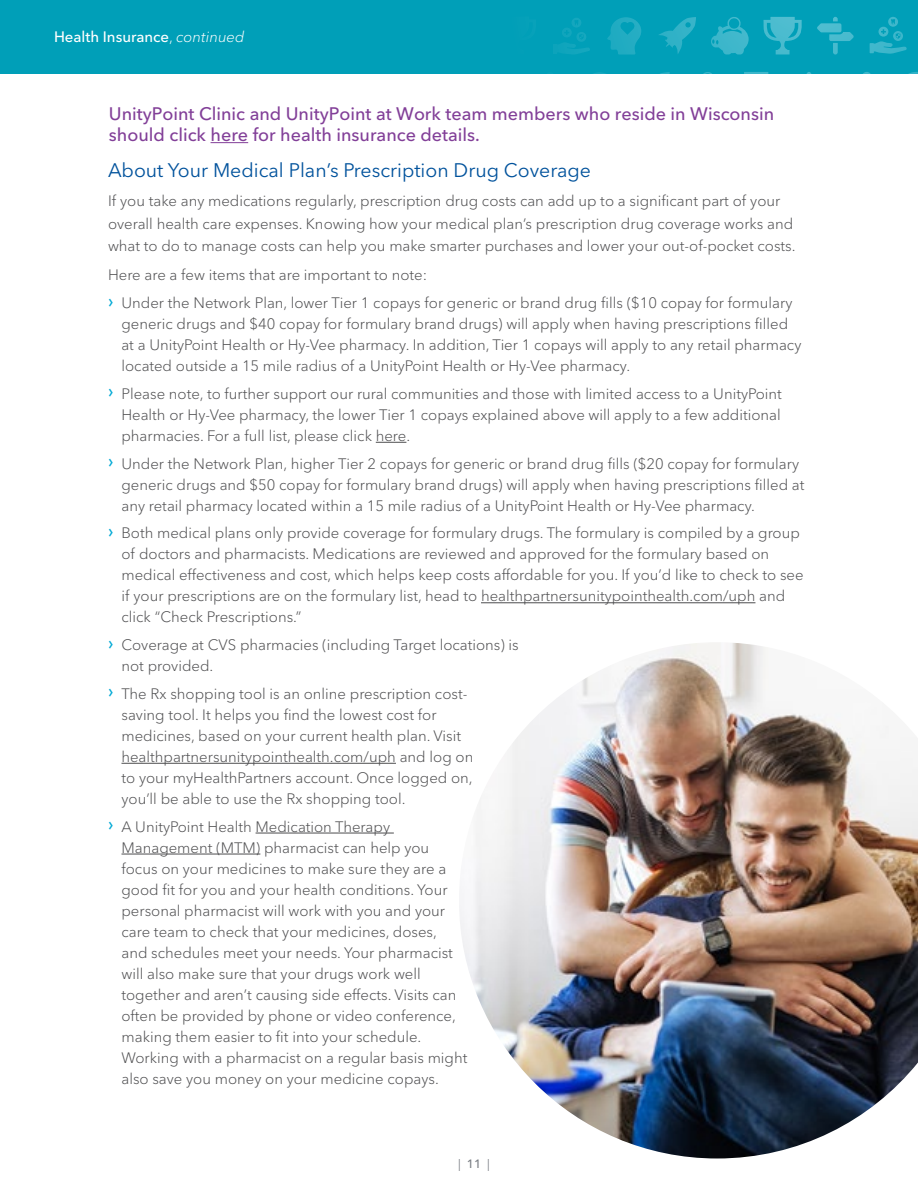
<style>
.page{position:relative;width:918px;height:1188px;background:#fff}
.page>*{position:absolute;margin:0;border:0;box-sizing:border-box;transform-origin:0 0}
.t1{font:19.5px "Avenir Next LT Pro";color:#00529c}
.t2{font:500 18px/21px "Avenir Next LT Pro";color:#823f98}
.t3{font:300 15px/21px "Avenir Next LT Pro";color:#4d4d4f}
.t4{font:500 15px "Avenir Next LT Pro";color:#fff}
.t5{font:12px "Avenir Next LT Pro";color:#797d83}
.s1{font-weight:300}
.s2{font-weight:300;font-style:italic}
.s3{font-weight:500;font-size:18px;color:#00a9d5}
.s4{font-weight:500}
</style>
<div class="page">
<div style="left:0;top:0;width:918px;height:73px;background:#009fb8"></div>
<svg style="left:553px;top:16px;width:365px;height:57px"></svg>
<hr style="left:376px;top:442px;width:30px;height:1px;background:#4d4d4f">
<hr style="left:481px;top:602px;width:274px;height:1px;background:#4d4d4f">
<hr style="left:122px;top:763px;width:274px;height:1px;background:#4d4d4f">
<hr style="left:256px;top:833px;width:138px;height:1px;background:#4d4d4f">
<hr style="left:122px;top:854px;width:138px;height:1px;background:#4d4d4f">
<img style="left:459px;top:643px;width:459px;height:515px">
<hr style="left:211px;top:142px;width:37px;height:1px;background:#823f98">
<p class="t4" style="left:54px;top:28px;width:192px">Health Insurance<span class="s1">,</span> <span class="s2">continued</span></p>
<p class="t2" style="left:109px;top:103px;width:667px">UnityPoint Clinic and UnityPoint at Work team members who reside in Wisconsin should click here for health insurance details.</p>
<h1 class="t1" style="left:108px;top:158px;width:485px">About Your Medical Plan’s Prescription Drug Coverage</h1>
<p class="t3" style="left:108px;top:190px;width:689px;line-height:22.5px">If you take any medications regularly, prescription drug costs can add up to a significant part of your overall health care expenses. Knowing how your medical plan’s prescription drug coverage works and what to do to manage costs can help you make smarter purchases and lower your out-of-pocket costs.</p>
<p class="t3" style="left:108px;top:261px;width:686px;line-height:27.8px">Here are a few items that are important to note:<br><span class="s3">›</span> Under the Network Plan, lower Tier 1 copays for generic or brand drug fills ($10 copay for formulary</p>
<p class="t3" style="left:121px;top:313px;width:681px">generic drugs and $40 copay for formulary brand drugs) will apply when having prescriptions filled at a UnityPoint Health or Hy-Vee pharmacy. In addition, Tier 1 copays will apply to any retail pharmacy located outside a 15 mile radius of a UnityPoint Health or Hy-Vee pharmacy.</p>
<p class="t3" style="left:121px;top:383px;width:662px;text-align:justify;text-indent:-13px"><span class="s3">›</span> Please note, to further support our rural communities and those with limited access to a UnityPoint Health or Hy-Vee pharmacy, the lower Tier 1 copays explained above will apply to a few additional pharmacies. For a full list, please click here.</p>
<p class="t3" style="left:121px;top:453px;width:684px;text-indent:-13px"><span class="s3">›</span> Under the Network Plan, higher Tier 2 copays for generic or brand drug fills ($20 copay for formulary generic drugs and $50 copay for formulary brand drugs) will apply when having prescriptions filled at any retail pharmacy located within a 15 mile radius of a UnityPoint Health or Hy-Vee pharmacy.</p>
<p class="t3" style="left:121px;top:523px;width:684px;text-indent:-13px"><span class="s3">›</span> Both medical plans only provide coverage for formulary drugs. The formulary is compiled by a group of doctors and pharmacists. Medications are reviewed and approved for the formulary based on medical effectiveness and cost, which helps keep costs affordable for you. If you’d like to check to see if your prescriptions are on the formulary list, head to healthpartnersunitypointhealth.com/uph and click “Check Prescriptions.”</p>
<p class="t3" style="left:121px;top:634px;width:399px;text-indent:-13px"><span class="s3">›</span> Coverage at CVS pharmacies (including Target locations) is not provided.</p>
<p class="t3" style="left:121px;top:683px;width:353px;text-indent:-13px"><span class="s3">›</span> The Rx shopping tool is an online prescription cost&shy;saving tool. It helps you find the lowest cost for medicines, based on your current health plan. Visit healthpartnersunitypointhealth.com/uph and log on to your myHealthPartners account. Once logged on, you’ll be able to use the Rx shopping tool.</p>
<p class="t3" style="left:121px;top:816px;width:347px;text-indent:-13px"><span class="s3">›</span> A UnityPoint Health Medication Therapy Management (MTM) pharmacist can help you focus on your medicines to make sure they are a good fit for you and your health conditions. Your personal pharmacist will work with you and your care team to check that your medicines, doses,<br>and schedules meet your needs. Your pharmacist will also make sure that your drugs work well together and aren’t causing side effects. Visits can often be provided by phone or video conference, making them easier to fit into your schedule.<br>Working with a pharmacist on a regular basis might also save you money on your medicine copays.</p>
<p class="t5" style="left:458px;top:1156px;width:33px">| <span class="s4">11</span> |</p>
</div>
